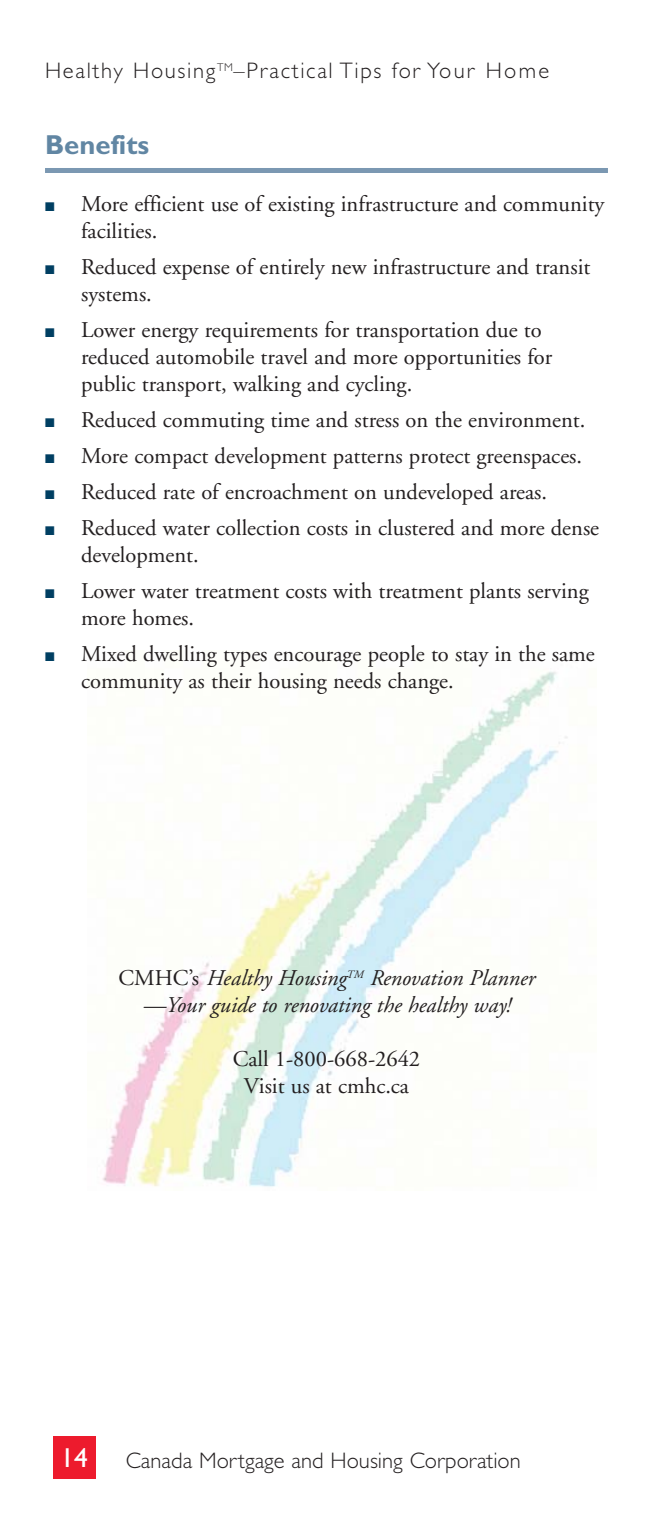
<style>
.page{position:relative;width:653px;height:1530px;background:#fff}
.page>*{position:absolute;margin:0;border:0;box-sizing:border-box;transform-origin:0 0}
.t1{font:700 27.5px "Gill Sans Std";color:#6186a3}
.t2{font:27.5px "Gill Sans Std";color:#fff}
.t3{font:22.5px/27px "Adobe Garamond";color:#231f20}
.t4{font:italic 22.5px/27px "Adobe Garamond";color:#231f20;text-align:center}
.t5{font:300 22.5px "Gill Sans Std";letter-spacing:.06em;color:#231f20}
.t6{font:300 22.5px "Gill Sans Std";color:#231f20}
.s1{color:#003f62}
.s2{font-style:normal}
</style>
<div class="page">
<img style="left:102px;top:652px;width:473px;height:535px">
<div style="left:45px;top:168px;width:563px;height:5px;background:#7b98b2"></div>
<div style="left:53px;top:1437px;width:42px;height:42px;background:#ed1b2d"></div>
<p class="t5" style="left:45px;top:63px;width:505px">Healthy Housing<sup>TM</sup>–Practical Tips for Your Home</p>
<p class="t1" style="left:45px;top:135px;width:106px">Benefits</p>
<p class="t3" style="left:81px;top:193px;width:524px;text-indent:-36px"><span class="s1">■</span> More efficient use of existing infrastructure and community facilities.</p>
<p class="t3" style="left:81px;top:256px;width:510px;text-indent:-36px"><span class="s1">■</span> Reduced expense of entirely new infrastructure and transit systems.</p>
<p class="t3" style="left:81px;top:319px;width:472px;text-indent:-36px"><span class="s1">■</span> Lower energy requirements for transportation due to reduced automobile travel and more opportunities for public transport, walking and cycling.</p>
<p class="t3" style="left:45px;top:409px;width:542px"><span class="s1">■</span> Reduced commuting time and stress on the environment.</p>
<p class="t3" style="left:45px;top:445px;width:538px"><span class="s1">■</span> More compact development patterns protect greenspaces.</p>
<p class="t3" style="left:45px;top:481px;width:503px"><span class="s1">■</span> Reduced rate of encroachment on undeveloped areas.</p>
<p class="t3" style="left:81px;top:517px;width:519px;text-indent:-36px"><span class="s1">■</span> Reduced water collection costs in clustered and more dense development.</p>
<p class="t3" style="left:81px;top:580px;width:509px;text-indent:-36px"><span class="s1">■</span> Lower water treatment costs with treatment plants serving more homes.</p>
<p class="t3" style="left:81px;top:643px;width:515px;text-indent:-36px"><span class="s1">■</span> Mixed dwelling types encourage people to stay in the same community as their housing needs change.</p>
<p class="t4" style="left:118px;top:967px;width:417px"><span class="s2">CMHC’s</span> Healthy Housing<sup>TM</sup> Renovation Planner —Your guide to renovating the healthy way!</p>
<p class="t3" style="left:233px;top:1048px;width:189px;text-align:center">Call 1-800-668-2642<br>Visit us at cmhc.ca</p>
<p class="t2" style="left:60px;top:1441px;width:29px">14</p>
<p class="t6" style="left:126px;top:1453px;width:396px">Canada Mortgage and Housing Corporation</p>
</div>
